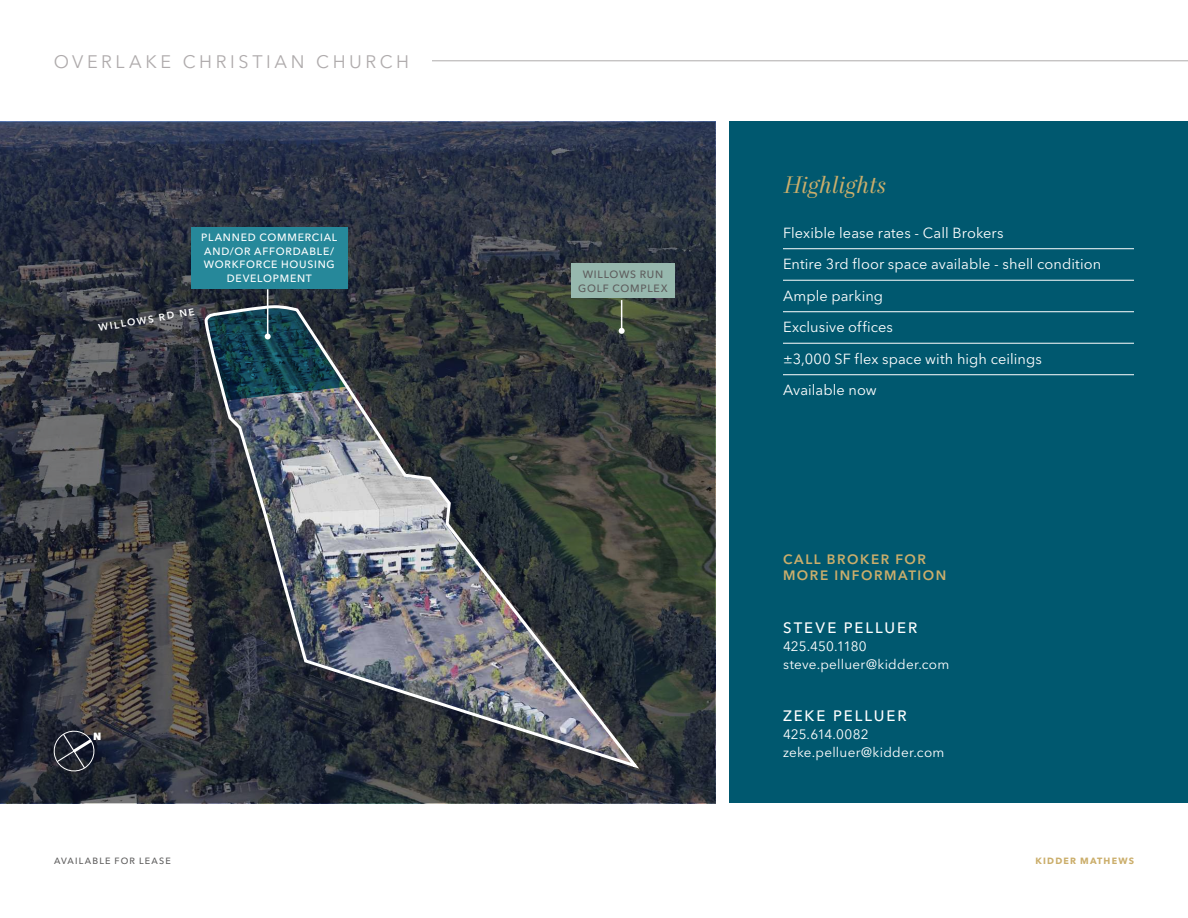
<style>
.page{position:relative;width:1188px;height:918px;background:#fff}
.page>*{position:absolute;margin:0;border:0;box-sizing:border-box;transform-origin:0 0}
.Callout_Text_-_Italics_-_Gold_2023{font:italic 24px "Mort Modern 08";letter-spacing:.005em;color:#cbae6b}
.t1{font:18px "Avenir Next LT Pro";letter-spacing:.2em;color:#afabac}
.Contact_Info_-_White_2023{font:500 15px "Avenir Next LT Pro";letter-spacing:.125em;color:#fff}
.Factoids_-_White_2023{font:14.55px "Avenir Next LT Pro";letter-spacing:.005em;color:#fff}
.Body_Copy_-_White_2023{font:14.55px "Avenir Next LT Pro";letter-spacing:.005em;color:#fff}
.Contact_Info_-_White_2023-2{font:13.5px "Avenir Next LT Pro";letter-spacing:.02em;color:#fff}
.Subhead_-_Level_1_-_Gold_2023{font:600 13.5px/16.5px "Avenir Next LT Pro";letter-spacing:.115em;color:#cbae6b}
.Other_Callout_Text_-_White_2023{font:500 10.5px/13.5px "Avenir Next LT Pro";letter-spacing:.075em;color:#fff;text-align:center}
.Other_Callout_Text_-_Ash_2023{font:500 10.5px/13.5px "Avenir Next LT Pro";letter-spacing:.075em;color:#5e5d5d;text-align:center}
.t2{font:800 10.35px "Avenir Next LT Pro";color:#fff}
.Street_Names_-_White_2023{font:600 9.75px "Avenir Next LT Pro";color:#fff}
.t3{font:500 9px "Avenir Next LT Pro";letter-spacing:.13em;color:#5e5d5d}
.t4{font:700 9px "Avenir Next LT Pro";letter-spacing:.13em;color:#cbae6b}
</style>
<div class="page">
<div style="left:729px;top:122px;width:459px;height:681px;background:#00586f"></div>
<svg style="left:0;top:122px;width:716px;height:681px;background:#32373f"></svg>
<img style="left:200px;top:304px;width:439px;height:466px">
<hr style="left:783px;top:248px;width:351px;height:1px;background:#fff">
<hr style="left:783px;top:280px;width:351px;height:1px;background:#fff">
<hr style="left:783px;top:311px;width:351px;height:1px;background:#fff">
<hr style="left:783px;top:343px;width:351px;height:1px;background:#fff">
<hr style="left:783px;top:374px;width:351px;height:1px;background:#fff">
<svg style="left:50px;top:727px;width:48px;height:47px;background:#353843"></svg>
<hr style="left:621px;top:300px;width:1px;height:31px;background:#fff">
<svg style="left:619px;top:328px;width:6px;height:6px"></svg>
<div style="left:572px;top:263px;width:103px;height:35px;background:#97b8ae"></div>
<hr style="left:267px;top:289px;width:1px;height:47px;background:#fff">
<img style="left:204px;top:306px;width:144px;height:95px">
<div style="left:191px;top:227px;width:157px;height:62px;background:#26889a"></div>
<hr style="left:432px;top:61px;width:756px;height:1px;background:#afabac">
<p class="t1" style="left:54px;top:51px;width:357px">OVERLAKE CHRISTIAN CHURCH</p>
<p class="Other_Callout_Text_-_White_2023" style="left:201px;top:231px;width:137px">PLANNED COMMERCIAL<br>AND/OR AFFORDABLE/<br>WORKFORCE HOUSING<br>DEVELOPMENT</p>
<p class="Street_Names_-_White_2023" style="left:98px;top:322px;width:99px;rotate:-10deg">WILLOWS RD NE</p>
<p class="t2" style="left:93px;top:730px;width:10px">N</p>
<p class="Other_Callout_Text_-_Ash_2023" style="left:578px;top:268px;width:91px">WILLOWS RUN<br>GOLF COMPLEX</p>
<p class="Callout_Text_-_Italics_-_Gold_2023" style="left:783px;top:170px;width:105px">Highlights</p>
<p class="Factoids_-_White_2023" style="left:783px;top:224px;width:222px">Flexible lease rates - Call Brokers</p>
<p class="Factoids_-_White_2023" style="left:783px;top:255px;width:320px">Entire 3rd floor space available - shell condition</p>
<p class="Factoids_-_White_2023" style="left:783px;top:287px;width:102px">Ample parking</p>
<p class="Factoids_-_White_2023" style="left:783px;top:318px;width:112px">Exclusive offices</p>
<p class="Factoids_-_White_2023" style="left:783px;top:350px;width:260px">±3,000 SF flex space with high ceilings</p>
<p class="Body_Copy_-_White_2023" style="left:783px;top:381px;width:95px">Available now</p>
<p class="Subhead_-_Level_1_-_Gold_2023" style="left:783px;top:551px;width:165px">CALL BROKER FOR<br>MORE INFORMATION</p>
<p class="Contact_Info_-_White_2023" style="left:783px;top:619px;width:136px">STEVE PELLUER</p>
<p class="Contact_Info_-_White_2023-2" style="left:783px;top:639px;width:85px">425.450.1180</p>
<p class="Contact_Info_-_White_2023-2" style="left:783px;top:657px;width:168px">steve.pelluer@kidder.com</p>
<p class="Contact_Info_-_White_2023" style="left:783px;top:707px;width:125px">ZEKE PELLUER</p>
<p class="Contact_Info_-_White_2023-2" style="left:783px;top:727px;width:87px">425.614.0082</p>
<p class="Contact_Info_-_White_2023-2" style="left:783px;top:744px;width:163px">zeke.pelluer@kidder.com</p>
<p class="t3" style="left:54px;top:855px;width:118px">AVAILABLE FOR LEASE</p>
<p class="t4" style="left:1036px;top:855px;width:100px">KIDDER MATHEWS</p>
</div>
